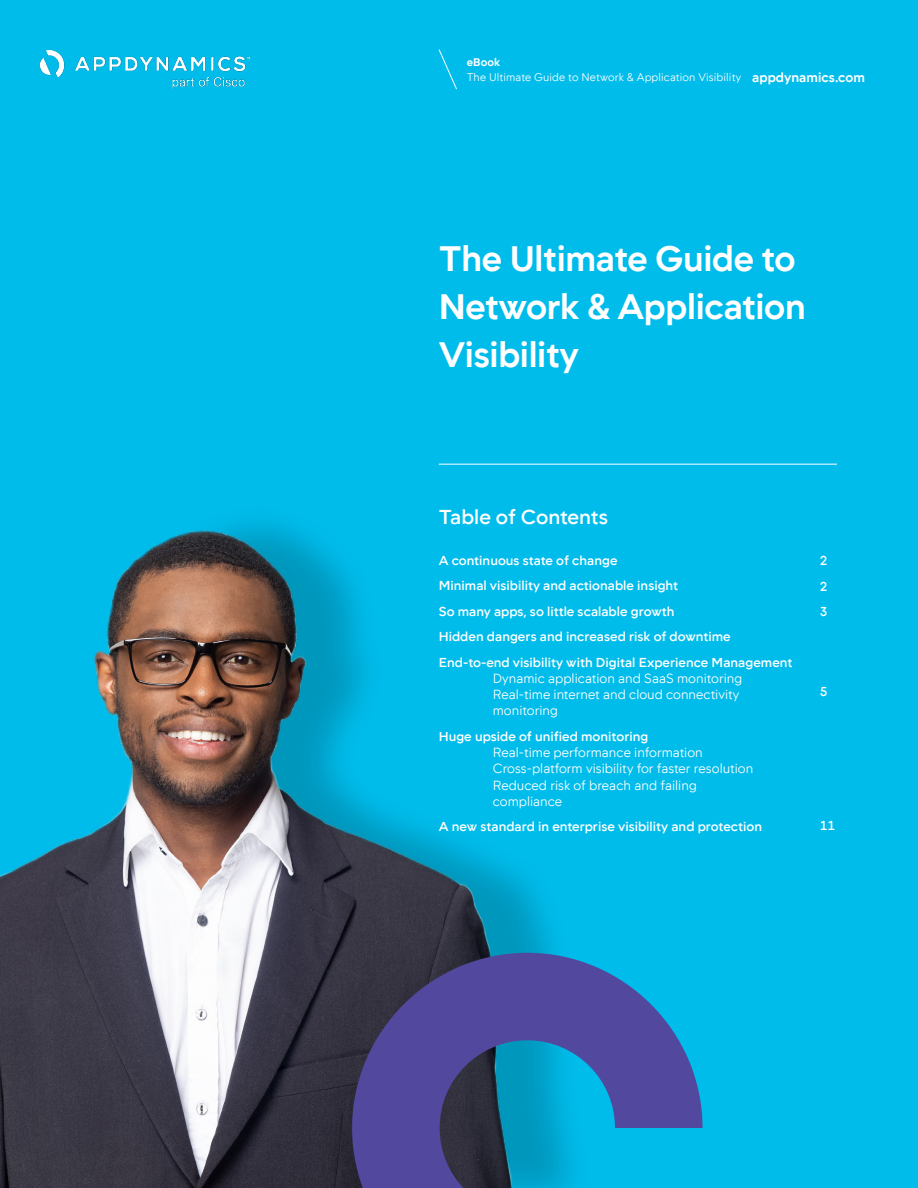
<style>
.page{position:relative;width:918px;height:1188px;background:#00bceb}
.page>*{position:absolute;margin:0;border:0;box-sizing:border-box;transform-origin:0 0}
.t1{font:700 36px/48px "App D Sans";letter-spacing:-.01em;color:#fff}
.t2{font:500 21px "App D Sans";color:#fff}
.t3{font:500 13.5px/25.5px "App D Sans";color:#fff;text-align:justify}
.t4{font:300 13.5px/16.2px "App D Sans";color:#fff}
.t5{font:700 13.5px "App D Sans";color:#fff}
.t6{font:300 11.25px "App D Sans";letter-spacing:.01em;color:#fff}
.t7{font:700 11.25px "App D Sans";letter-spacing:.01em;color:#fff}
</style>
<div class="page">
<img style="left:0;top:522px;width:554px;height:666px">
<hr style="left:439px;top:464px;width:398px;height:1px;background:#fff">
<svg style="left:438px;top:49px;width:19px;height:41px"></svg>
<svg style="left:352px;top:953px;width:351px;height:235px"></svg>
<img style="left:40px;top:50px;width:209px;height:38px">
<p class="t7" style="left:467px;top:56px;width:35px">eBook</p>
<p class="t6" style="left:467px;top:71px;width:276px">The Ultimate Guide to Network &amp; Application Visibility</p>
<p class="t5" style="left:752px;top:69px;width:114px">appdynamics.com</p>
<h1 class="t1" style="left:439px;top:234px;width:369px">The Ultimate Guide to<br>Network &amp; Application<br>Visibility</h1>
<h2 class="t2" style="left:439px;top:505px;width:171px">Table of Contents</h2>
<p class="t3" style="left:439px;top:547px;width:355px;text-align:left">A continuous state of change<br>Minimal visibility and actionable insight<br>So many apps, so little scalable growth<br>Hidden dangers and increased risk of downtime End-to-end visibility with Digital Experience Management</p>
<p class="t4" style="left:493px;top:670px;width:251px">Dynamic application and SaaS monitoring<br>Real-time internet and cloud connectivity monitoring</p>
<p class="t3" style="left:439px;top:724px;width:211px">Huge upside of unified monitoring</p>
<p class="t4" style="left:493px;top:744px;width:262px">Real-time performance information Cross-platform visibility for faster resolution Reduced risk of breach and failing compliance</p>
<p class="t3" style="left:439px;top:814px;width:325px">A new standard in enterprise visibility and protection</p>
<p class="t3" style="left:820px;top:548px;width:9px">2<br>2<br>3</p>
<p class="t3" style="left:820px;top:678px;width:9px">5</p>
<p class="t3" style="left:820px;top:813px;width:17px">11</p>
</div>
